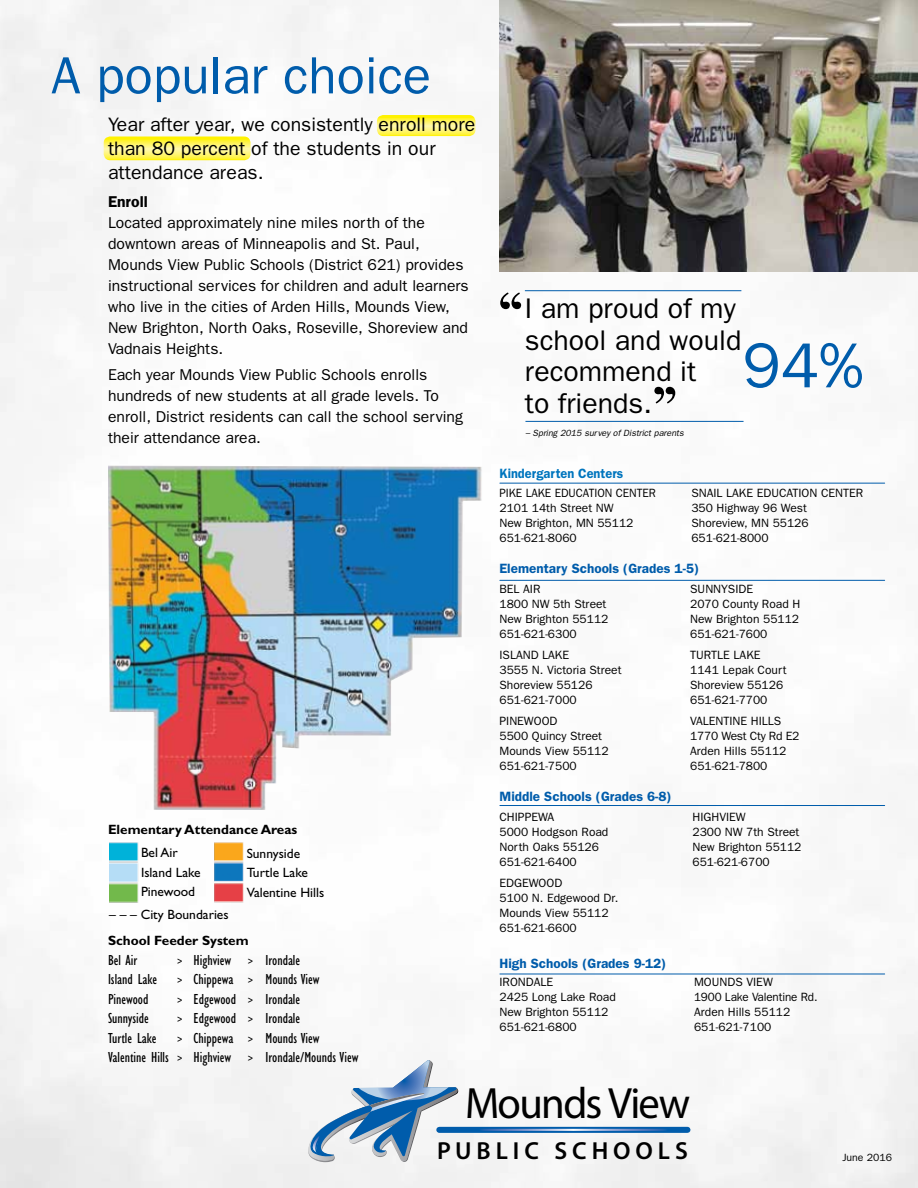
<style>
.page{position:relative;width:918px;height:1188px;background:#fff}
.page>*{position:absolute;margin:0;border:0;box-sizing:border-box;transform-origin:0 0}
.t1{font:68.25px "Times";color:#000}
.t2{font:63.75px "Franklin Gothic";color:#005cab}
.t3{font:52.5px "Franklin Gothic";color:#005cab}
.t4{font:43.95px "Myriad Pro";letter-spacing:-.04em;color:#000}
.t5{font:28.5px/31.5px "Franklin Gothic";color:#000}
.t6{font:600 24.75px "Myriad Pro";letter-spacing:.2em;color:#000}
.t7{font:19.5px/24px "Franklin Gothic";color:#000}
.t8{font:15.75px/21px "Franklin Gothic";color:#000}
.t9{font:600 15.75px "Franklin Gothic";color:#000}
.t10{font:condensed 15px/19.5px "Gill Sans";color:#000}
.t11{font:600 13.5px "Franklin Gothic";color:#005cab}
.t12{font:13.5px/19.5px "Gill Sans";color:#000}
.t13{font:700 13.5px "Gill Sans";color:#000}
.t14{font:600 13.5px "Franklin Gothic";color:#0075be;scale:.95 1}
.t15{font:12px/15px "Franklin Gothic";color:#000}
.t16{font:12px "Franklin Gothic";color:#000;scale:.95 1}
.t17{font:10.5px "Franklin Gothic";color:#000}
.t18{font:italic 9px "Franklin Gothic";color:#000}
.s1{font-size:10.8px}
</style>
<div class="page">
<img style="left:0;top:0;width:918px;height:1188px">
<svg style="left:377px;top:115px;width:99px;height:21px;background:#fef45e"></svg>
<svg style="left:104px;top:136px;width:147px;height:24px;background:#fef460"></svg>
<img style="left:500px;top:0;width:418px;height:271px">
<img style="left:108px;top:465px;width:374px;height:345px">
<svg style="left:303px;top:1059px;width:385px;height:103px"></svg>
<hr style="left:525px;top:421px;width:219px;height:1px;background:#005cab">
<hr style="left:525px;top:290px;width:216px;height:1px;background:#005cab">
<hr style="left:500px;top:580px;width:385px;height:1px;background:#005cab">
<hr style="left:500px;top:805px;width:385px;height:1px;background:#005cab">
<hr style="left:500px;top:974px;width:385px;height:1px;background:#005cab">
<hr style="left:500px;top:483px;width:385px;height:1px;background:#005cab">
<img style="left:109px;top:843px;width:30px;height:62px">
<img style="left:214px;top:843px;width:29px;height:64px">
<h3 class="t3" style="left:51px;top:45px;width:382px">A popular choice</h3>
<h3 class="t7" style="left:108px;top:112px;width:369px">Year after year, we consistently enroll more than 80 percent of the students in our attendance areas.</h3>
<h3 class="t9" style="left:108px;top:193px;width:41px">Enroll</h3>
<p class="t8" style="left:108px;top:213px;width:362px">Located approximately nine miles north of the downtown areas of Minneapolis and St. Paul, Mounds View Public Schools (District 621) provides instructional services for children and adult learners who live in the cities of Arden Hills, Mounds View, New Brighton, North Oaks, Roseville, Shoreview and Vadnais Heights.</p>
<h3 class="t8" style="left:108px;top:364px;width:357px">Each year Mounds View Public Schools enrolls hundreds of new students at all grade levels. To enroll, District residents can call the school serving their attendance area.</h3>
<p class="t13" style="left:108px;top:822px;width:191px">Elementary Attendance Areas</p>
<p class="t12" style="left:141px;top:843px;width:61px">Bel Air<br>Island Lake<br>Pinewood</p>
<p class="t12" style="left:247px;top:843px;width:79px">Sunnyside<br>Turtle Lake<br>Valentine Hills</p>
<p class="t12" style="left:109px;top:905px;width:121px">– – – City Boundaries</p>
<p class="t13" style="left:108px;top:933px;width:142px">School Feeder System</p>
<p class="t10" style="left:108px;top:951px;width:31px">Bel Air</p>
<p class="t10" style="left:177px;top:951px;width:125px"><span class="s1">&gt;</span> Highview <span class="s1">&gt;</span> Irondale</p>
<p class="t10" style="left:108px;top:970px;width:51px">Island Lake</p>
<p class="t10" style="left:177px;top:970px;width:144px"><span class="s1">&gt;</span> Chippewa <span class="s1">&gt;</span> Mounds View</p>
<p class="t10" style="left:108px;top:990px;width:42px">Pinewood</p>
<p class="t10" style="left:177px;top:990px;width:125px"><span class="s1">&gt;</span> Edgewood <span class="s1">&gt;</span> Irondale</p>
<p class="t10" style="left:108px;top:1009px;width:42px">Sunnyside</p>
<p class="t10" style="left:177px;top:1009px;width:125px"><span class="s1">&gt;</span> Edgewood <span class="s1">&gt;</span> Irondale</p>
<p class="t10" style="left:108px;top:1029px;width:50px">Turtle Lake</p>
<p class="t10" style="left:108px;top:1029px;width:252px;text-indent:69px"><span class="s1">&gt;</span> Chippewa <span class="s1">&gt;</span> Mounds View<br>Valentine Hills <span class="s1">&gt;</span> Highview <span class="s1">&gt;</span> Irondale/Mounds View</p>
<h1 class="t1" style="left:494px;top:252px;width:36px">‘‘</h1>
<h3 class="t5" style="left:525px;top:293px;width:218px">I am proud of my school and would recommend it<br>to friends.</h3>
<p class="t18" style="left:525px;top:427px;width:160px">– Spring 2015 survey of District parents</p>
<h2 class="t2" style="left:742px;top:329px;width:123px">94%</h2>
<h1 class="t1" style="left:648px;top:346px;width:36px">’’</h1>
<p class="t14" style="left:500px;top:465px;width:132px">Kindergarten Centers</p>
<p class="t16" style="left:500px;top:486px;width:73px">Pi ke Lake Education</p>
<p class="t16" style="left:616px;top:486px;width:44px">CENTER</p>
<p class="t15" style="left:500px;top:501px;width:135px">2101 14th Street NW<br>New Brighton, MN 55112<br>651-621-8060</p>
<p class="t15" style="left:691px;top:486px;width:15px">Snail</p>
<p class="t15" style="left:726px;top:486px;width:45px">Lake Education</p>
<p class="t15" style="left:821px;top:486px;width:44px">CENTER</p>
<p class="t15" style="left:691px;top:501px;width:119px">350 Highway 96 West<br>Shoreview, MN 55126<br>651-621-8000</p>
<p class="t11" style="left:500px;top:561px;width:201px">Elementary Schools (Grades 1-5)</p>
<p class="t15" style="left:500px;top:581px;width:110px">BEL AIR<br>1800 NW 5th Street<br>New Brighton 55112<br>651-621-6300</p>
<p class="t15" style="left:500px;top:647px;width:124px">ISLAND LAKE<br>3555 N. Victoria Street<br>Shoreview 55126<br>651-621-7000</p>
<p class="t15" style="left:500px;top:713px;width:111px">PINEWOOD<br>5500 Quincy Street<br>Mounds View 55112<br>651-621-7500</p>
<p class="t11" style="left:500px;top:788px;width:174px">Middle Schools (Grades 6-8)</p>
<p class="t15" style="left:500px;top:809px;width:110px">CHIPPEWA<br>5000 Hodgson Road<br>North Oaks 55126<br>651-621-6400</p>
<p class="t15" style="left:500px;top:875px;width:120px">EDGEWOOD<br>5100 N. Edgewood Dr.<br>Mounds View 55112<br>651-621-6600</p>
<p class="t15" style="left:690px;top:581px;width:112px">SUNNYSIDE<br>2070 County Road H<br>New Brighton 55112<br>651-621-7600</p>
<p class="t15" style="left:690px;top:647px;width:98px">TURTLE LAKE<br>1141 Lepak Court<br>Shoreview 55126<br>651-621-7700</p>
<p class="t15" style="left:690px;top:713px;width:111px">VALENTINE HILLS<br>1770 West Cty Rd E2<br>Arden Hills 55112<br>651-621-7800</p>
<p class="t15" style="left:693px;top:809px;width:110px">HIGHVIEW<br>2300 NW 7th Street<br>New Brighton 55112<br>651-621-6700</p>
<p class="t11" style="left:500px;top:956px;width:168px">High Schools (Grades 9-12)</p>
<p class="t15" style="left:500px;top:975px;width:118px">IRONDALE<br>2425 Long Lake Road<br>New Brighton 55112<br>651-621-6800</p>
<p class="t15" style="left:694px;top:974px;width:125px">MOUNDS VIEW<br>1900 Lake Valentine Rd.<br>Arden Hills 55112<br>651-621-7100</p>
<h3 class="t4" style="left:465px;top:1076px;width:227px">Mounds View</h3>
<h3 class="t6" style="left:437px;top:1135px;width:252px">PUBLIC SCHOOLS</h3>
<p class="t17" style="left:842px;top:1151px;width:51px">June 2016</p>
</div>
